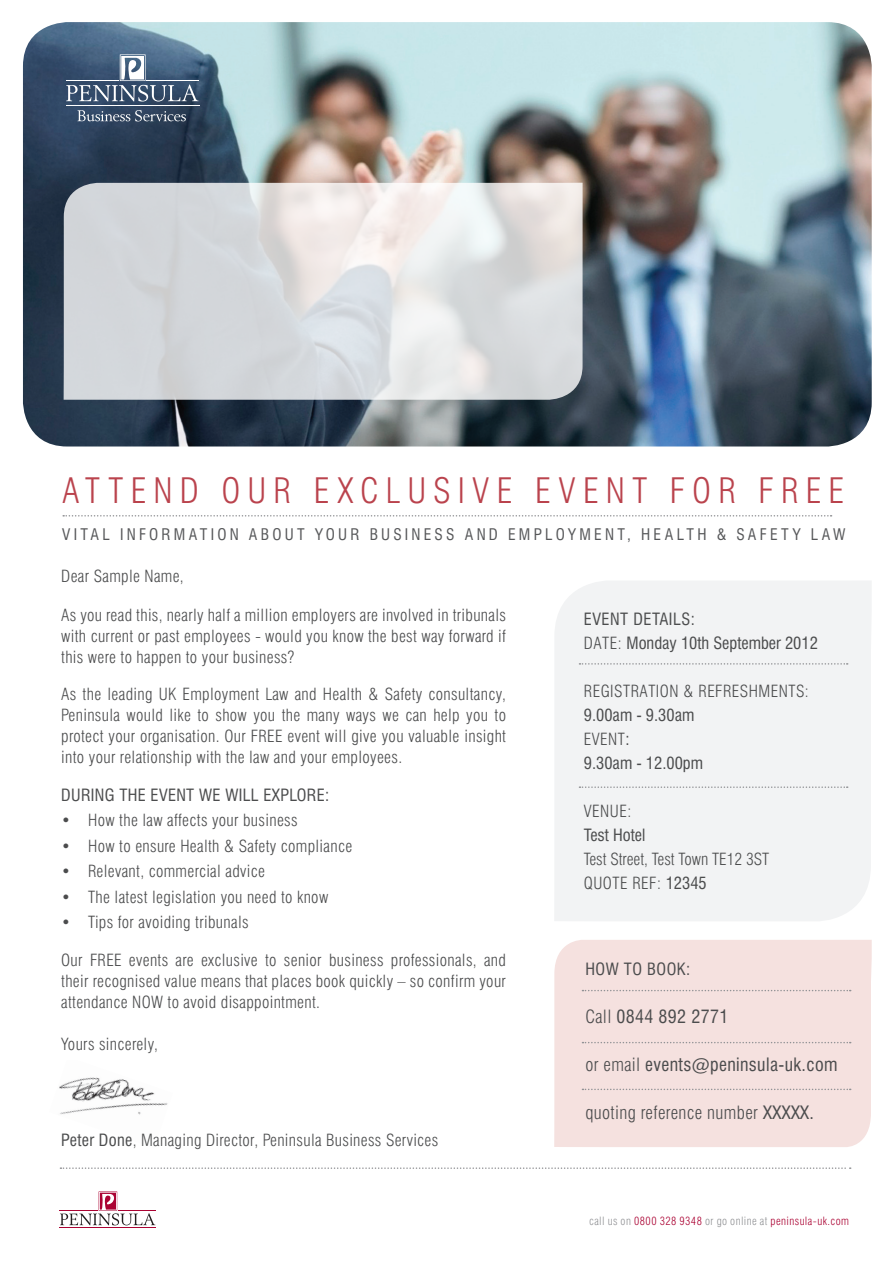
<style>
.page{position:relative;width:893px;height:1263px;background:#fff}
.page>*{position:absolute;margin:0;border:0;box-sizing:border-box;transform-origin:0 0}
.t1{font:300 condensed 34.5px "Swiss 721 BT";letter-spacing:.205em;color:#ba434d}
.t2{font:condensed 18px "Swiss 721 BT";letter-spacing:.02em;color:#4b4c4d}
.t3{font:300 condensed 18px "Swiss 721 BT";letter-spacing:.02em;color:#4b4c4d}
.t4{font:300 condensed 16.5px/21px "Swiss 721 BT";letter-spacing:.02em;color:#4b4c4d;text-align:justify}
.t5{font:condensed 16.5px/24px "Swiss 721 BT";color:#4b4c4d}
.t6{font:300 condensed 16.5px/24px "Swiss 721 BT";color:#4b4c4d}
.t7{font:condensed 16.5px "Swiss 721 BT";letter-spacing:.03em;color:#4b4c4d}
.t8{font:condensed 15.6px "Swiss 721 BT";letter-spacing:.205em;color:#57585a}
.t9{font:300 condensed 11.25px "Swiss 721 BT";letter-spacing:.04em;color:#ab0333}
.s1{font-weight:400}
.s2{font-weight:300}
.s3{color:#919295}
</style>
<div class="page">
<img style="left:59px;top:1077px;width:109px;height:38px">
<div style="left:554px;top:581px;width:317px;height:340px;background:#f2f3f4"></div>
<img style="left:23px;top:22px;width:849px;height:424px">
<hr style="left:147px;top:80px;width:52px;height:1px;background:#fff">
<hr style="left:66px;top:105px;width:133px;height:1px;background:#fff">
<svg style="left:66px;top:54px;width:132px;height:48px;background:#5b718a"></svg>
<svg style="left:77px;top:110px;width:109px;height:11px"></svg>
<svg style="left:63px;top:515px;width:769px;height:1px"></svg>
<svg style="left:60px;top:1167px;width:791px;height:2px"></svg>
<svg style="left:579px;top:663px;width:269px;height:2px"></svg>
<svg style="left:579px;top:786px;width:269px;height:2px"></svg>
<svg style="left:64px;top:183px;width:519px;height:217px;background:#dbdcde"></svg>
<div style="left:554px;top:940px;width:318px;height:207px;background:#f5e1df"></div>
<svg style="left:582px;top:990px;width:269px;height:1px"></svg>
<svg style="left:582px;top:1042px;width:269px;height:1px"></svg>
<svg style="left:582px;top:1089px;width:269px;height:1px"></svg>
<hr style="left:118px;top:1210px;width:38px;height:1px;background:#ab0333">
<hr style="left:60px;top:1228px;width:96px;height:1px;background:#ab0333">
<svg style="left:60px;top:1191px;width:95px;height:34px"></svg>
<h1 class="t1" style="left:62px;top:469px;width:783px">ATTEND OUR EXCLUSIVE EVENT FOR FREE</h1>
<p class="t8" style="left:62px;top:525px;width:785px">VITAL INFORMATION ABOUT YOUR BUSINESS AND EMPLOYMENT, HEALTH &amp; SAFETY LAW</p>
<p class="t4" style="left:61px;top:566px;width:124px">Dear Sample Name,</p>
<p class="t4" style="left:61px;top:604px;width:446px">As you read this, nearly half a million employers are involved in tribunals with current or past employees - would you know the best way forward if this were to happen to your business?</p>
<p class="t4" style="left:61px;top:684px;width:446px">As the leading UK Employment Law and Health &amp; Safety consultancy, Peninsula would like to show you the many ways we can help you to protect your organisation. Our FREE event will give you valuable insight into your relationship with the law and your employees.</p>
<p class="t5" style="left:61px;top:783px;width:19px">Durin</p>
<p class="t5" style="left:105px;top:783px;width:25px">g the</p>
<p class="t5" style="left:151px;top:783px;width:10px">event</p>
<p class="t5" style="left:199px;top:783px;width:36px">we will</p>
<p class="t5" style="left:263px;top:783px;width:27px">explore</p>
<p class="t5" style="left:325px;top:783px;width:6px">:</p>
<p class="t4" style="left:61px;top:810px;width:238px">• How the law affects your business</p>
<p class="t4" style="left:61px;top:835px;width:293px">• How to ensure Health &amp; Safety compliance</p>
<p class="t4" style="left:61px;top:861px;width:205px">• Relevant, commercial advice</p>
<p class="t4" style="left:61px;top:886px;width:269px">• The latest legislation you need to know</p>
<p class="t4" style="left:61px;top:912px;width:189px">• Tips for avoiding tribunals</p>
<p class="t4" style="left:61px;top:949px;width:446px">Our FREE events are exclusive to senior business professionals, and their recognised value means that places book quickly – so confirm your attendance NOW to avoid disappointment.</p>
<p class="t4" style="left:61px;top:1033px;width:98px">Yours sincerely,</p>
<p class="t4" style="left:61px;top:1129px;width:379px"><span class="s1">Peter Done</span>, Managing Director, Peninsula Business Services</p>
<p class="t5" style="left:584px;top:607px;width:236px">EVENT DETAILS:<br><span class="s2">DATE:</span> Monday 10th September 2012</p>
<p class="t4" style="left:584px;top:680px;width:226px">REGISTRATION &amp; REFRESHMENTS:</p>
<p class="t5" style="left:584px;top:703px;width:121px">9.00am - 9.30am<br><span class="s2">EVENT</span>:<br>9.30am - 12.00pm</p>
<p class="t4" style="left:584px;top:800px;width:49px">VENUE:</p>
<p class="t5" style="left:584px;top:823px;width:63px">Test Hotel</p>
<p class="t6" style="left:584px;top:847px;width:187px">Test Street, Test Town TE12 3ST<br>QUOTE REF: <span class="s1">12345</span></p>
<p class="t7" style="left:585px;top:959px;width:107px">HOW TO BOOK:</p>
<p class="t2" style="left:585px;top:1006px;width:145px"><span class="s2">Call</span> 0844 892 2771</p>
<p class="t2" style="left:585px;top:1054px;width:254px"><span class="s2">or email</span> events@peninsula-uk.com</p>
<p class="t3" style="left:585px;top:1102px;width:189px">quoting reference number <span class="s1">XXXXX</span></p>
<p class="t2" style="left:809px;top:1102px;width:6px">.</p>
<p class="t9" style="left:589px;top:1214px;width:261px"><span class="s3">call us on</span> 0800 328 9348 <span class="s3">or go online at</span> peninsula-uk.com</p>
</div>
